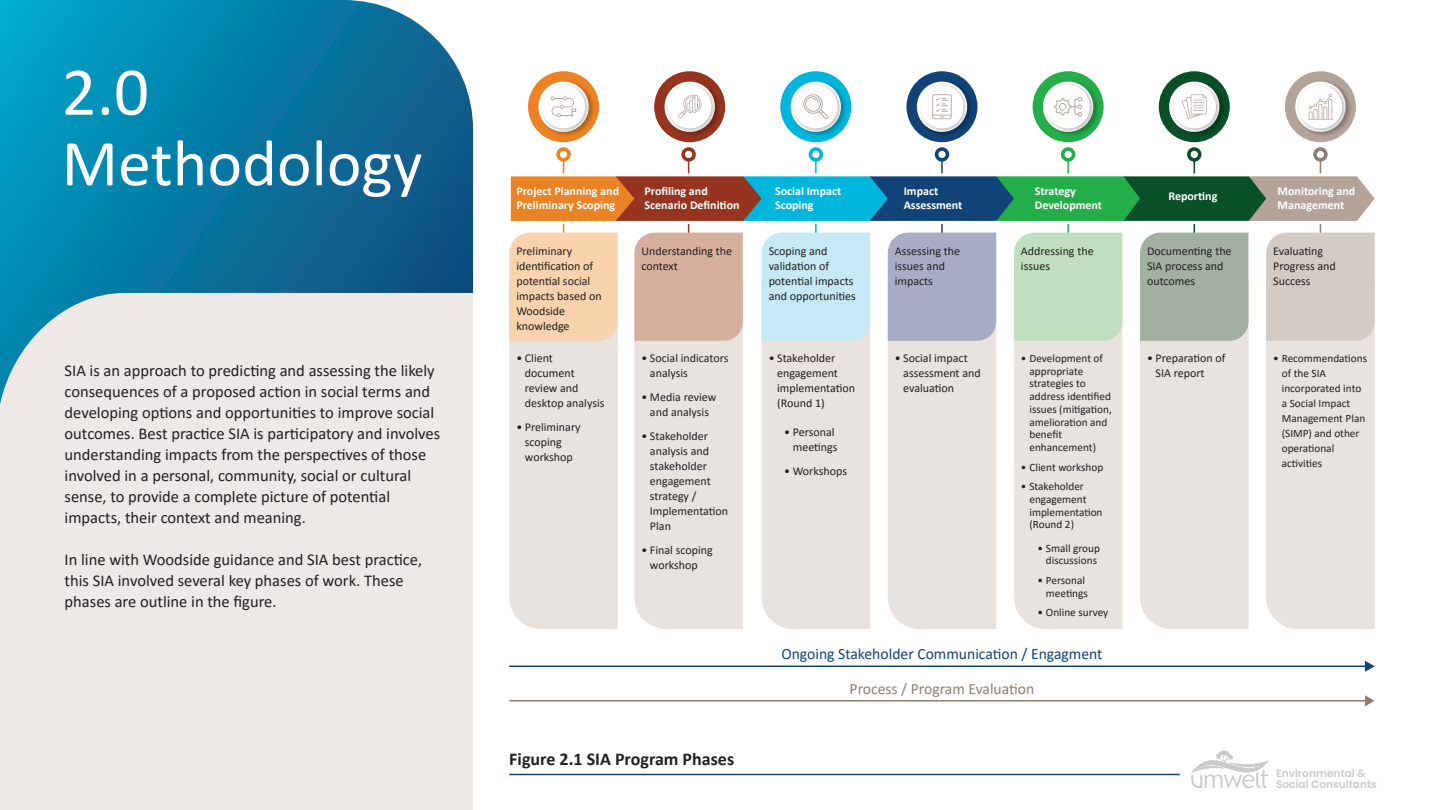
<style>
.page{position:relative;width:1441px;height:810px;background:#fff}
.page>*{position:absolute;margin:0;border:0;box-sizing:border-box;transform-origin:0 0}
.t1{font:69px "Calibri";color:#fff}
.t2{font:66px "Calibri";color:#fff}
.t3{font:700 18px "Calibri";color:#231f20}
.t4{font:16.5px/21px "Calibri";color:#231f20}
.t5{font:15.6px "Calibri";color:#114278}
.t6{font:15.6px "Calibri";color:#8f7d6e}
.t7{font:12px/15px "Calibri";color:#231f20}
.t8{font:700 12px/13.5px "Calibri";color:#fff}
.t9{font:11.25px/12.8px "Calibri";color:#231f20}
.t10{font:600 10.65px/10.9px "Poppins";color:#cbcac9}
</style>
<div class="page">
<svg style="left:1191px;top:750px;width:77px;height:38px"></svg>
<div style="left:0;top:243px;width:473px;height:567px;background:#eee9e6"></div>
<svg style="left:0;top:0;width:473px;height:404px"></svg>
<hr style="left:562px;top:149px;width:2px;height:89px;background:#eb8223">
<hr style="left:687px;top:149px;width:2px;height:89px;background:#96341f">
<hr style="left:815px;top:149px;width:1px;height:89px;background:#00b6dc">
<hr style="left:941px;top:149px;width:1px;height:89px;background:#114278">
<hr style="left:1067px;top:149px;width:1px;height:89px;background:#24ae4a">
<hr style="left:1193px;top:149px;width:1px;height:89px;background:#085028">
<hr style="left:1319px;top:149px;width:1px;height:89px;background:#8f7d6e">
<svg style="left:512px;top:177px;width:862px;height:43px;background:#567961"></svg>
<svg style="left:509px;top:233px;width:108px;height:396px;background:#ecded2"></svg>
<div style="left:528px;top:71px;width:71px;height:71px;background:#eb8223;border-radius:50%"></div>
<div style="left:654px;top:71px;width:71px;height:71px;background:#96341f;border-radius:50%"></div>
<div style="left:780px;top:71px;width:71px;height:71px;background:#00b6dc;border-radius:50%"></div>
<div style="left:906px;top:71px;width:71px;height:71px;background:#114278;border-radius:50%"></div>
<div style="left:1032px;top:71px;width:71px;height:71px;background:#24ae4a;border-radius:50%"></div>
<div style="left:1158px;top:71px;width:71px;height:71px;background:#085028;border-radius:50%"></div>
<div style="left:1284px;top:71px;width:71px;height:71px;background:#b3a398;border-radius:50%"></div>
<svg style="left:556px;top:147px;width:14px;height:15px"></svg>
<div style="left:560px;top:151px;width:7px;height:7px;background:#fff;border-radius:50%"></div>
<img style="left:541px;top:78px;width:55px;height:60px">
<img style="left:667px;top:78px;width:55px;height:60px">
<img style="left:794px;top:78px;width:54px;height:60px">
<svg style="left:788px;top:79px;width:55px;height:55px"></svg>
<img style="left:920px;top:78px;width:54px;height:60px">
<img style="left:1046px;top:78px;width:54px;height:60px">
<img style="left:1172px;top:78px;width:54px;height:60px">
<img style="left:1298px;top:78px;width:54px;height:60px">
<svg style="left:1292px;top:79px;width:55px;height:55px"></svg>
<svg style="left:634px;top:233px;width:108px;height:396px;background:#e3d5cd"></svg>
<svg style="left:681px;top:147px;width:14px;height:15px"></svg>
<div style="left:685px;top:151px;width:7px;height:7px;background:#fff;border-radius:50%"></div>
<svg style="left:761px;top:233px;width:109px;height:396px;background:#dee4e5"></svg>
<svg style="left:808px;top:147px;width:15px;height:15px"></svg>
<div style="left:812px;top:151px;width:7px;height:7px;background:#fff;border-radius:50%"></div>
<svg style="left:887px;top:233px;width:109px;height:396px;background:#d7d4d8"></svg>
<svg style="left:934px;top:147px;width:15px;height:15px"></svg>
<div style="left:938px;top:151px;width:7px;height:7px;background:#fff;border-radius:50%"></div>
<svg style="left:1014px;top:233px;width:108px;height:396px;background:#dde2d6"></svg>
<svg style="left:1060px;top:147px;width:15px;height:15px"></svg>
<div style="left:1064px;top:151px;width:7px;height:7px;background:#fff;border-radius:50%"></div>
<svg style="left:1140px;top:233px;width:108px;height:396px;background:#d5d5ce"></svg>
<svg style="left:1186px;top:147px;width:15px;height:15px"></svg>
<div style="left:1190px;top:151px;width:7px;height:7px;background:#fff;border-radius:50%"></div>
<svg style="left:1266px;top:233px;width:108px;height:396px;background:#e2ddd8"></svg>
<svg style="left:1312px;top:147px;width:15px;height:15px"></svg>
<div style="left:1316px;top:151px;width:7px;height:7px;background:#fff;border-radius:50%"></div>
<div style="left:508px;top:173px;width:873px;height:51px;border:3px solid #fff"></div>
<svg style="left:536px;top:79px;width:55px;height:55px"></svg>
<svg style="left:914px;top:79px;width:55px;height:55px"></svg>
<svg style="left:1040px;top:79px;width:55px;height:55px"></svg>
<svg style="left:1166px;top:79px;width:55px;height:55px"></svg>
<svg style="left:662px;top:79px;width:55px;height:55px"></svg>
<hr style="left:509px;top:666px;width:857px;height:1px;background:#114278">
<svg style="left:1364px;top:661px;width:10px;height:11px"></svg>
<hr style="left:509px;top:700px;width:857px;height:2px;background:#8f7d6e">
<svg style="left:1364px;top:695px;width:10px;height:11px"></svg>
<hr style="left:509px;top:774px;width:670px;height:1px;background:#114278">
<h1 class="t1" style="left:62px;top:44px;width:89px">2.0</h1>
<h2 class="t2" style="left:62px;top:118px;width:362px">Methodology</h2>
<p class="t4" style="left:65px;top:359px;width:377px">SIA is an approach to predicting and assessing the likely consequences of a proposed action in social terms and developing options and opportunities to improve social outcomes. Best practice SIA is participatory and involves understanding impacts from the perspectives of those involved in a personal, community, social or cultural sense, to provide a complete picture of potential impacts, their context and meaning.</p>
<h3 class="t4" style="left:65px;top:548px;width:359px">In line with Woodside guidance and SIA best practice, this SIA involved several key phases of work. These phases are outline in the figure.</h3>
<p class="t8" style="left:516px;top:184px;width:104px">Project Planning and<br>Preliminary Scoping</p>
<p class="t8" style="left:644px;top:184px;width:96px">Profiling and<br>Scenario Definition</p>
<p class="t8" style="left:775px;top:184px;width:68px">Social Impact<br>Scoping</p>
<p class="t8" style="left:903px;top:184px;width:60px">Impact<br>Assessment</p>
<p class="t8" style="left:1034px;top:184px;width:69px">Strategy<br>Development</p>
<p class="t8" style="left:1168px;top:189px;width:50px">Reporting</p>
<p class="t8" style="left:1277px;top:184px;width:79px">Monitoring and<br>Management</p>
<p class="t7" style="left:516px;top:243px;width:87px">Preliminary identification of potential social impacts based on<br>Woodside knowledge</p>
<p class="t7" style="left:641px;top:243px;width:92px">Understanding the context</p>
<p class="t7" style="left:768px;top:243px;width:89px">Scoping and validation of potential impacts and opportunities</p>
<p class="t7" style="left:894px;top:243px;width:67px">Assessing the issues and impacts</p>
<p class="t7" style="left:1020px;top:243px;width:74px">Addressing the issues</p>
<p class="t7" style="left:1146px;top:243px;width:86px">Documenting the<br>SIA process and outcomes</p>
<p class="t7" style="left:1272px;top:243px;width:64px">Evaluating<br>Progress and<br>Success</p>
<p class="t7" style="left:525px;top:351px;width:81px;text-indent:-9px">• Client document review and desktop analysis</p>
<p class="t7" style="left:525px;top:420px;width:57px;text-indent:-9px">• Preliminary scoping workshop</p>
<p class="t7" style="left:650px;top:351px;width:80px;text-indent:-9px">• Social indicators analysis</p>
<p class="t7" style="left:641px;top:390px;width:76px;text-align:center">• Media review and analysis</p>
<p class="t7" style="left:650px;top:429px;width:80px;text-indent:-9px">• Stakeholder analysis and stakeholder engagement strategy /<br>Implementation<br>Plan</p>
<p class="t7" style="left:641px;top:543px;width:73px;text-align:center">• Final scoping workshop</p>
<p class="t7" style="left:777px;top:351px;width:79px;text-indent:-9px">• Stakeholder engagement implementation (Round 1)</p>
<p class="t7" style="left:784px;top:424px;width:55px;text-align:right">• Personal meetings</p>
<p class="t7" style="left:784px;top:463px;width:64px">• Workshops</p>
<p class="t7" style="left:903px;top:351px;width:79px;text-indent:-9px">• Social impact assessment and evaluation</p>
<p class="t9" style="left:1029px;top:351px;width:84px;text-indent:-9px">• Development of appropriate strategies to address identified issues (mitigation, amelioration and benefit enhancement)</p>
<p class="t9" style="left:1020px;top:460px;width:84px">• Client workshop</p>
<p class="t9" style="left:1029px;top:480px;width:75px;text-indent:-9px">• Stakeholder engagement implementation (Round 2)</p>
<p class="t9" style="left:1037px;top:541px;width:64px;text-align:center">• Small group discussions</p>
<p class="t9" style="left:1037px;top:573px;width:52px;text-align:right">• Personal meetings</p>
<p class="t9" style="left:1037px;top:606px;width:73px">• Online survey</p>
<p class="t7" style="left:1155px;top:351px;width:71px;text-indent:-9px">• Preparation of<br>SIA report</p>
<p class="t9" style="left:1281px;top:350px;width:87px;line-height:15px;text-indent:-9px">• Recommendations of the SIA incorporated into a Social Impact<br>Management Plan (SIMP) and other operational activities</p>
<h3 class="t5" style="left:781px;top:643px;width:322px">Ongoing Stakeholder Communication / Engagment</h3>
<h3 class="t6" style="left:849px;top:678px;width:186px">Process / Program Evaluation</h3>
<h3 class="t3" style="left:509px;top:747px;width:226px">Figure 2.1 SIA Program Phases</h3>
<p class="t10" style="left:1275px;top:768px;width:102px">Environmental &amp;<br>Social Consultants</p>
</div>
